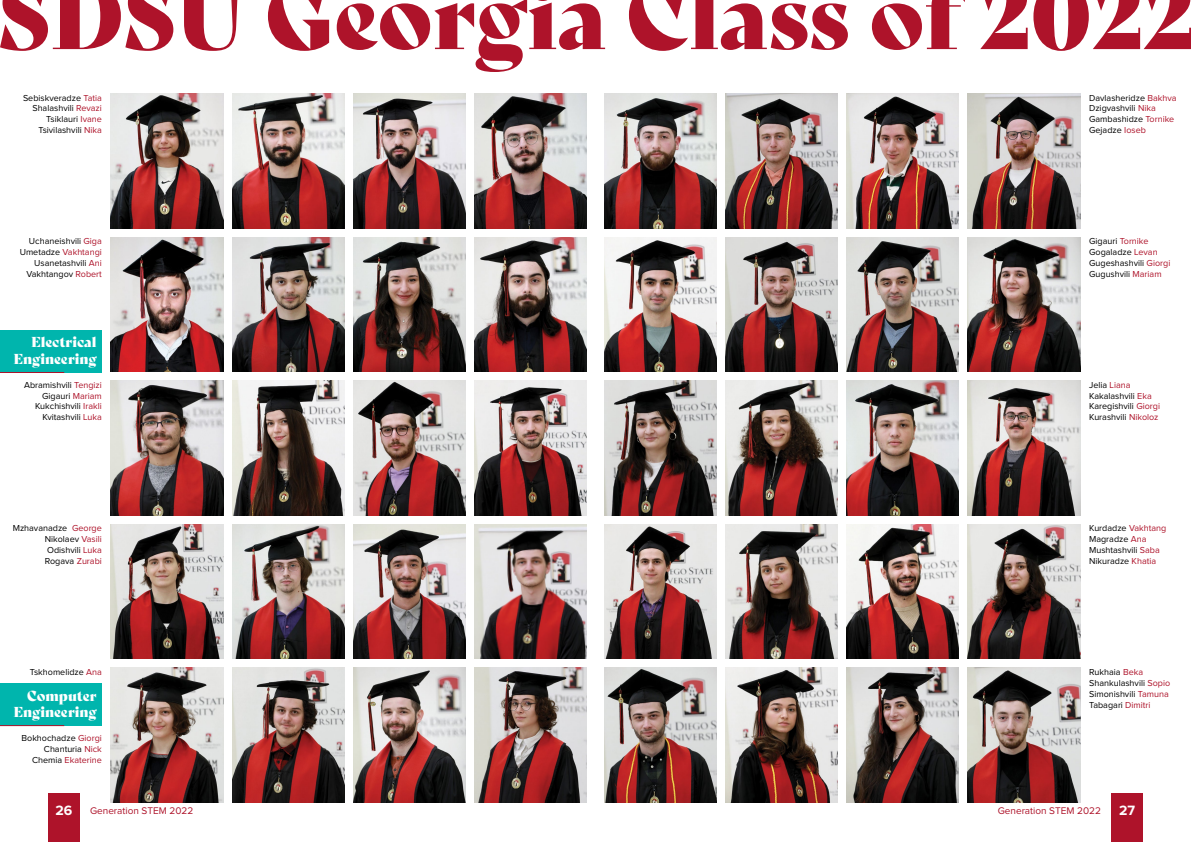
<style>
.page{position:relative;width:1191px;height:842px;background:#fff}
.page>*{position:absolute;margin:0;border:0;box-sizing:border-box;transform-origin:0 0}
.t1{font:14px/16.8px "Bely Display";color:#fff;text-align:right}
.t2{font:700 14px "Proxima Nova";color:#fff}
.t3{font:10px "Proxima Nova";color:#ae132a}
.t4{font:9px/10.8px "Proxima Nova";color:#000}
.s1{color:#ae132a}
</style>
<div class="page">
<div style="left:0;top:683px;width:102px;height:43px;background:#00b5ad"></div>
<div style="left:0;top:330px;width:102px;height:42px;background:#00b5ad"></div>
<svg style="left:0;top:0;width:1191px;height:72px"></svg>
<img style="left:474px;top:668px;width:112px;height:134px">
<img style="left:474px;top:93px;width:112px;height:135px">
<img style="left:968px;top:93px;width:112px;height:135px">
<img style="left:474px;top:237px;width:112px;height:135px">
<img style="left:968px;top:237px;width:112px;height:135px">
<img style="left:474px;top:381px;width:112px;height:134px">
<img style="left:968px;top:381px;width:112px;height:134px">
<img style="left:474px;top:524px;width:112px;height:135px">
<img style="left:968px;top:524px;width:112px;height:135px">
<img style="left:111px;top:93px;width:112px;height:135px">
<img style="left:604px;top:93px;width:112px;height:135px">
<img style="left:604px;top:237px;width:112px;height:135px">
<img style="left:111px;top:237px;width:112px;height:135px">
<img style="left:111px;top:381px;width:112px;height:134px">
<img style="left:111px;top:524px;width:112px;height:135px">
<img style="left:604px;top:381px;width:112px;height:134px">
<img style="left:604px;top:524px;width:112px;height:135px">
<img style="left:111px;top:668px;width:112px;height:134px">
<img style="left:604px;top:668px;width:112px;height:134px">
<img style="left:232px;top:93px;width:112px;height:135px">
<img style="left:725px;top:93px;width:112px;height:135px">
<img style="left:725px;top:237px;width:112px;height:135px">
<img style="left:232px;top:237px;width:112px;height:135px">
<img style="left:232px;top:381px;width:112px;height:134px">
<img style="left:232px;top:524px;width:112px;height:135px">
<img style="left:725px;top:381px;width:112px;height:134px">
<img style="left:725px;top:524px;width:112px;height:135px">
<img style="left:232px;top:668px;width:112px;height:134px">
<img style="left:725px;top:668px;width:112px;height:134px">
<img style="left:353px;top:93px;width:112px;height:135px">
<img style="left:847px;top:93px;width:112px;height:135px">
<img style="left:847px;top:237px;width:112px;height:135px">
<img style="left:353px;top:237px;width:112px;height:135px">
<img style="left:353px;top:381px;width:112px;height:134px">
<img style="left:353px;top:524px;width:112px;height:135px">
<img style="left:847px;top:381px;width:112px;height:134px">
<img style="left:847px;top:524px;width:112px;height:135px">
<img style="left:353px;top:668px;width:112px;height:134px">
<img style="left:847px;top:668px;width:112px;height:134px">
<hr style="left:0;top:372px;width:64px;height:1px;background:#ae132a">
<hr style="left:0;top:725px;width:64px;height:1px;background:#ae132a">
<img style="left:968px;top:668px;width:112px;height:134px">
<div style="left:1111px;top:794px;width:32px;height:48px;background:#ae132a"></div>
<div style="left:48px;top:794px;width:32px;height:48px;background:#ae132a"></div>
<p class="t4" style="left:23px;top:93px;width:80px;text-align:right">Sebiskveradze <span class="s1">Tatia<br></span>Shalashvili <span class="s1">Revazi<br></span>Tsiklauri <span class="s1">Ivane<br></span>Tsivilashvili <span class="s1">Nika</span></p>
<p class="t4" style="left:20px;top:236px;width:84px;text-align:right">Uchaneishvili <span class="s1">Giga<br></span>Umetadze <span class="s1">Vakhtangi<br></span>Usanetashvili <span class="s1">Ani<br></span>Vakhtangov <span class="s1">Robert</span></p>
<h1 class="t1" style="left:13px;top:333px;width:85px">Electrical<br>Engineering</h1>
<p class="t4" style="left:24px;top:380px;width:79px;text-align:right">Abramishvili <span class="s1">Tengizi<br></span>Gigauri <span class="s1">Mariam<br></span>Kukchishvili <span class="s1">Irakli<br></span>Kvitashvili <span class="s1">Luka</span></p>
<p class="t4" style="left:45px;top:523px;width:59px;text-align:justify;text-indent:-32px">Mzhavanadze <span class="s1">George </span>Nikolaev <span class="s1">Vasili </span>Odishvili <span class="s1">Luka </span>Rogava <span class="s1">Zurabi</span></p>
<p class="t4" style="left:30px;top:667px;width:74px">Tskhomelidze <span class="s1">Ana</span></p>
<h1 class="t1" style="left:13px;top:686px;width:85px">Computer<br>Engineering</h1>
<p class="t4" style="left:22px;top:733px;width:82px;text-align:right">Bokhochadze <span class="s1">Giorgi<br></span>Chanturia <span class="s1">Nick<br></span>Chemia <span class="s1">Ekaterine</span></p>
<p class="t4" style="left:1089px;top:93px;width:89px">Davlasheridze <span class="s1">Bakhva<br></span>Dzigvashvili <span class="s1">Nika<br></span>Gambashidze <span class="s1">Tornike<br></span>Gejadze <span class="s1">Ioseb</span></p>
<p class="t4" style="left:1089px;top:236px;width:83px">Gigauri <span class="s1">Tornike<br></span>Gogaladze <span class="s1">Levan<br></span>Gugeshashvili <span class="s1">Giorgi<br></span>Gugushvili <span class="s1">Mariam</span></p>
<p class="t4" style="left:1089px;top:380px;width:72px">Jelia <span class="s1">Liana<br></span>Kakalashvili <span class="s1">Eka<br></span>Karegishvili <span class="s1">Giorgi<br></span>Kurashvili <span class="s1">Nikoloz</span></p>
<p class="t4" style="left:1089px;top:523px;width:79px">Kurdadze <span class="s1">Vakhtang<br></span>Magradze <span class="s1">Ana<br></span>Mushtashvili <span class="s1">Saba<br></span>Nikuradze <span class="s1">Khatia</span></p>
<p class="t4" style="left:1089px;top:667px;width:83px">Rukhaia <span class="s1">Beka<br></span>Shankulashvili <span class="s1">Sopio<br></span>Simonishvili <span class="s1">Tamuna<br></span>Tabagari <span class="s1">Dimitri</span></p>
<h1 class="t2" style="left:55px;top:800px;width:18px">26</h1>
<p class="t3" style="left:90px;top:806px;width:105px">Generation STEM 2022</p>
<p class="t3" style="left:997px;top:806px;width:105px">Generation STEM 2022</p>
<h1 class="t2" style="left:1119px;top:800px;width:18px">27</h1>
</div>
